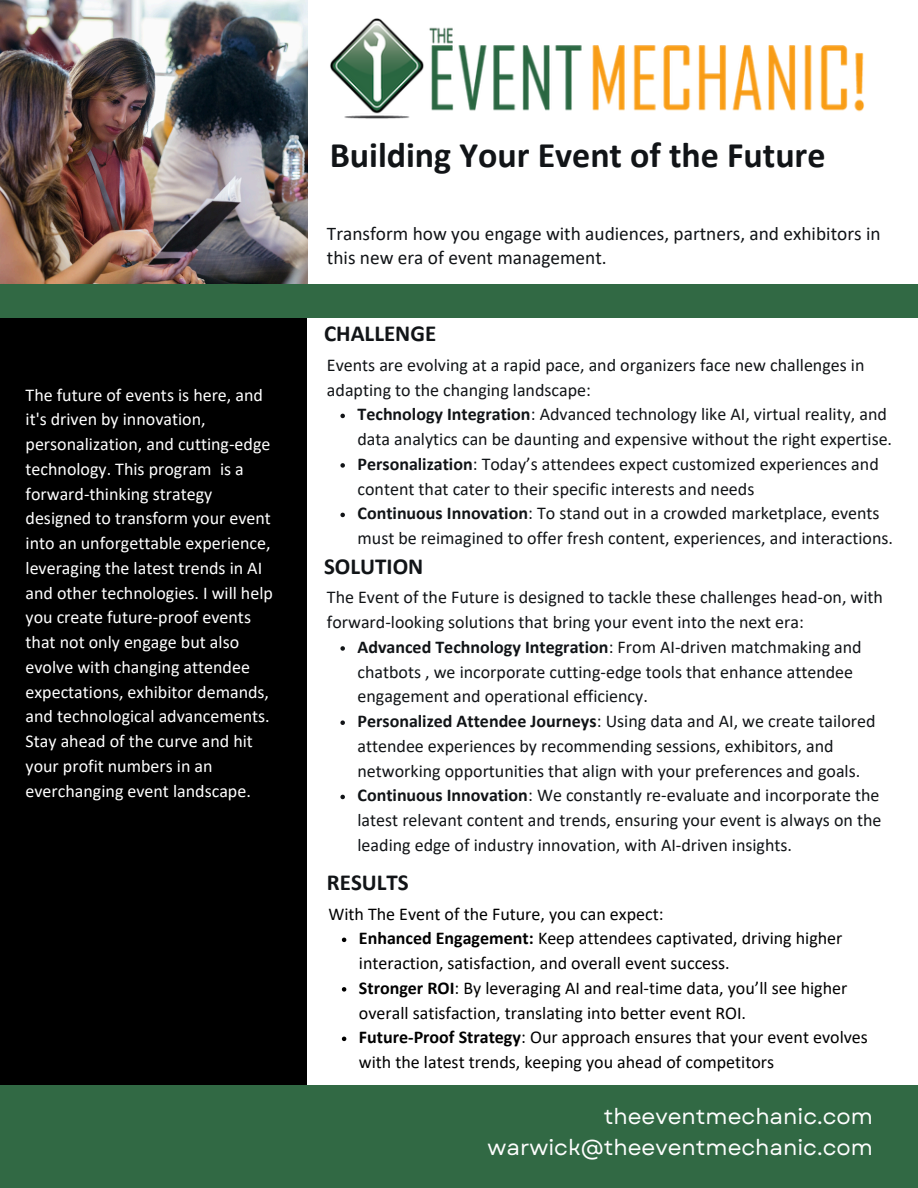
<style>
.page{position:relative;width:918px;height:1188px;background:#fff}
.page>*{position:absolute;margin:0;border:0;box-sizing:border-box;transform-origin:0 0}
.t1{font:700 36px "Calibri";color:#111417}
.t2{font:700 22.95px "Calibri";color:#111417}
.t3{font:21.75px/30.3px "Garet";color:#fdfdfd;text-align:right}
.t4{font:19.35px/23.7px "Calibri";color:#111417}
.t5{font:18px/24.8px "Calibri";color:#111417}
.t6{font:18px/24.8px "Calibri";color:#fefefe}
.t7{font:18px/24.8px "Calibri";color:#000}
.s1{font-weight:700}
</style>
<div class="page">
<img style="left:0;top:0;width:307px;height:285px">
<div style="left:0;top:318px;width:307px;height:767px;background:#000"></div>
<div style="left:0;top:285px;width:918px;height:33px;background:#316944"></div>
<div style="left:0;top:1085px;width:918px;height:103px;background:#316944"></div>
<svg style="left:340px;top:646px;width:5px;height:5px"></svg>
<svg style="left:340px;top:720px;width:5px;height:5px"></svg>
<svg style="left:340px;top:795px;width:5px;height:4px"></svg>
<svg style="left:340px;top:414px;width:5px;height:4px"></svg>
<svg style="left:340px;top:463px;width:5px;height:5px"></svg>
<svg style="left:340px;top:513px;width:5px;height:4px"></svg>
<svg style="left:342px;top:938px;width:4px;height:4px"></svg>
<svg style="left:342px;top:987px;width:4px;height:5px"></svg>
<svg style="left:342px;top:1037px;width:4px;height:4px"></svg>
<img style="left:330px;top:18px;width:534px;height:101px">
<h1 class="t6" style="left:26px;top:384px;width:249px">The future of events is here, and it's driven by innovation, personalization, and cutting-edge technology. This program is a forward-thinking strategy designed to transform your event into an unforgettable experience, leveraging the latest trends in AI and other technologies. I will help you create future-proof events that not only engage but also evolve with changing attendee expectations, exhibitor demands, and technological advancements.<br>Stay ahead of the curve and hit your profit numbers in an everchanging event landscape.</h1>
<p class="t1" style="left:330px;top:140px;width:497px">Building Your Event of the Future</p>
<p class="t4" style="left:327px;top:223px;width:555px">Transform how you engage with audiences, partners, and exhibitors in this new era of event management.</p>
<p class="t2" style="left:324px;top:324px;width:114px">CHALLENGE</p>
<p class="t5" style="left:327px;top:354px;width:539px">Events are evolving at a rapid pace, and organizers face new challenges in adapting to the changing landscape:</p>
<p class="t5" style="left:358px;top:404px;width:536px"><span class="s1">Technology Integration</span>: Advanced technology like AI, virtual reality, and data analytics can be daunting and expensive without the right expertise.</p>
<p class="t5" style="left:358px;top:453px;width:523px"><span class="s1">Personalization</span>: Today’s attendees expect customized experiences and content that cater to their specific interests and needs</p>
<h2 class="t5" style="left:358px;top:503px;width:537px"><span class="s1">Continuous Innovation</span>: To stand out in a crowded marketplace, events must be reimagined to offer fresh content, experiences, and interactions.</h2>
<p class="t2" style="left:324px;top:557px;width:101px">SOLUTION</p>
<p class="t5" style="left:327px;top:587px;width:558px">The Event of the Future is designed to tackle these challenges head-on, with forward-looking solutions that bring your event into the next era:</p>
<p class="t5" style="left:358px;top:636px;width:506px"><span class="s1">Advanced Technology Integration</span>: From AI-driven matchmaking and chatbots , we incorporate cutting-edge tools that enhance attendee engagement and operational efficiency.</p>
<p class="t5" style="left:358px;top:710px;width:520px"><span class="s1">Personalized Attendee Journeys</span>: Using data and AI, we create tailored attendee experiences by recommending sessions, exhibitors, and networking opportunities that align with your preferences and goals.</p>
<h2 class="t5" style="left:358px;top:785px;width:525px;text-align:justify"><span class="s1">Continuous Innovation</span>: We constantly re-evaluate and incorporate the latest relevant content and trends, ensuring your event is always on the leading edge of industry innovation, with AI-driven insights.</h2>
<h2 class="t2" style="left:327px;top:873px;width:83px">RESULTS</h2>
<p class="t7" style="left:328px;top:903px;width:337px">With The Event of the Future, you can expect:</p>
<p class="t7" style="left:359px;top:927px;width:485px"><span class="s1">Enhanced Engagement:</span> Keep attendees captivated, driving higher interaction, satisfaction, and overall event success.</p>
<p class="t7" style="left:359px;top:977px;width:490px"><span class="s1">Stronger ROI</span>: By leveraging AI and real-time data, you’ll see higher overall satisfaction, translating into better event ROI.</p>
<p class="t7" style="left:359px;top:1026px;width:510px"><span class="s1">Future-Proof Strategy</span>: Our approach ensures that your event evolves with the latest trends, keeping you ahead of competitors</p>
<p class="t3" style="left:488px;top:1102px;width:387px">theeventmechanic.com warwick@theeventmechanic.com</p>
</div>
